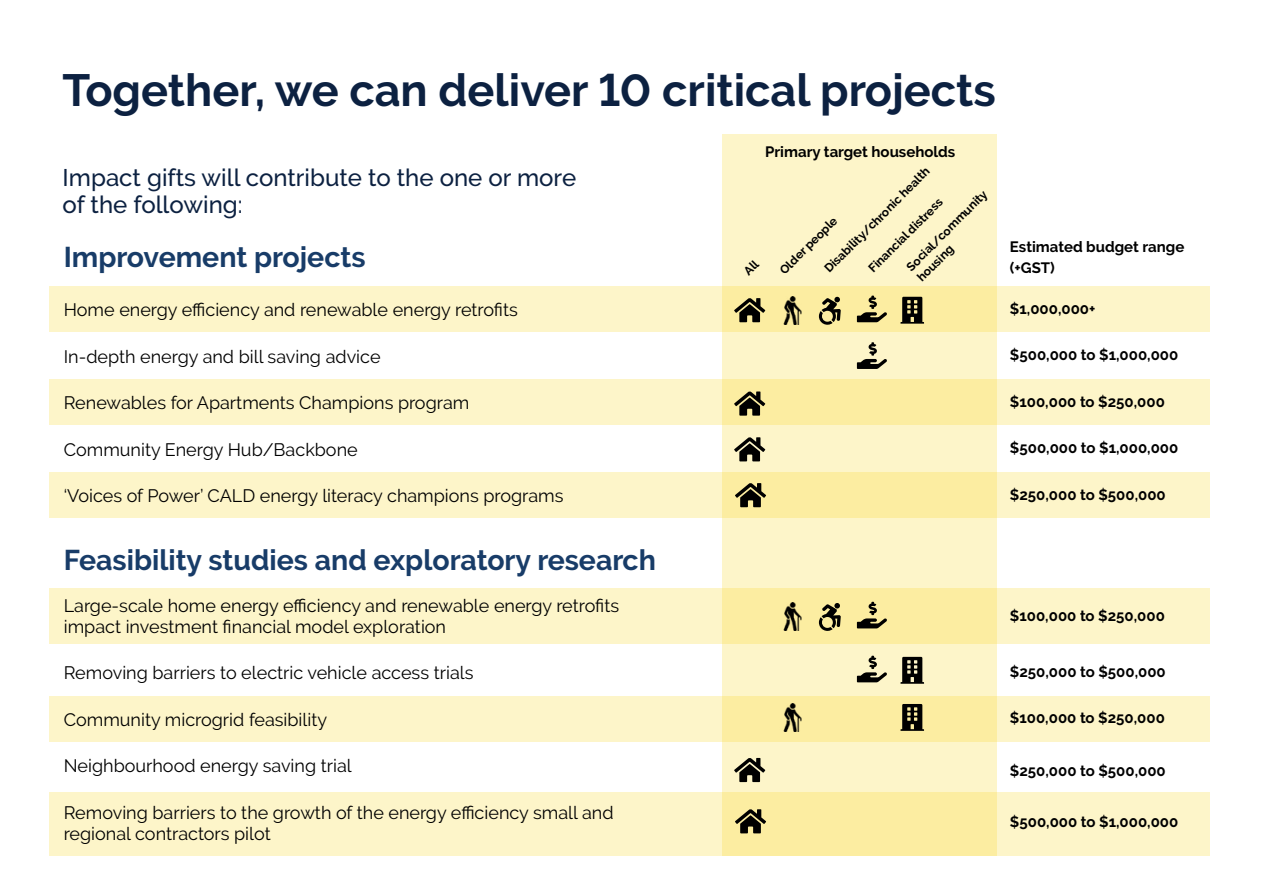
<style>
.page{position:relative;width:1263px;height:893px;background:#fff}
.page>*{position:absolute;margin:0;border:0;box-sizing:border-box;transform-origin:0 0}
.t1{font:700 45px "Raleway";color:#0c2141}
.t2{font:700 28.5px "Raleway";color:#183c68}
.t3{font:500 24px/27px "Raleway";color:#0c2141}
.t4{font:18px/21px "Raleway";color:#000}
.t5{font:700 15px/21px "Raleway";color:#000}
.t6{font:700 12px/26px "Raleway";color:#000}
</style>
<div class="page">
<div style="left:722px;top:135px;width:274px;height:721px;background:#fdf5c9"></div>
<svg style="left:49px;top:793px;width:1161px;height:63px;background:#fcf3bf"></svg>
<svg style="left:49px;top:696px;width:1161px;height:45px;background:#fcf3c0"></svg>
<svg style="left:49px;top:588px;width:1161px;height:56px;background:#fcf3c0"></svg>
<svg style="left:49px;top:473px;width:1161px;height:45px;background:#fcf3c0"></svg>
<svg style="left:49px;top:380px;width:1161px;height:45px;background:#fcf3c0"></svg>
<svg style="left:49px;top:286px;width:1161px;height:46px;background:#fcf3c1"></svg>
<img style="left:778px;top:297px;width:28px;height:28px">
<svg style="left:734px;top:298px;width:31px;height:24px"></svg>
<svg style="left:819px;top:297px;width:22px;height:28px"></svg>
<svg style="left:857px;top:296px;width:30px;height:26px"></svg>
<svg style="left:900px;top:297px;width:24px;height:27px"></svg>
<svg style="left:857px;top:342px;width:30px;height:27px"></svg>
<svg style="left:734px;top:391px;width:31px;height:25px"></svg>
<svg style="left:734px;top:437px;width:31px;height:24px"></svg>
<svg style="left:735px;top:483px;width:31px;height:24px"></svg>
<img style="left:778px;top:603px;width:28px;height:28px">
<svg style="left:819px;top:603px;width:22px;height:28px"></svg>
<svg style="left:857px;top:602px;width:30px;height:26px"></svg>
<svg style="left:857px;top:656px;width:30px;height:26px"></svg>
<svg style="left:900px;top:657px;width:24px;height:27px"></svg>
<img style="left:778px;top:704px;width:28px;height:28px">
<svg style="left:900px;top:704px;width:24px;height:27px"></svg>
<svg style="left:734px;top:758px;width:31px;height:24px"></svg>
<svg style="left:735px;top:809px;width:31px;height:24px"></svg>
<h1 class="t1" style="left:63px;top:65px;width:935px">Together, we can deliver 10 critical projects</h1>
<h3 class="t3" style="left:63px;top:164px;width:515px">Impact gifts will contribute to the one or more of the following:</h3>
<h2 class="t2" style="left:64px;top:241px;width:303px">Improvement projects</h2>
<p class="t4" style="left:64px;top:299px;width:455px">Home energy efficiency and renewable energy retrofits</p>
<p class="t4" style="left:64px;top:346px;width:318px">In-depth energy and bill saving advice</p>
<p class="t4" style="left:64px;top:392px;width:407px">Renewables for Apartments Champions program</p>
<p class="t4" style="left:64px;top:439px;width:295px">Community Energy Hub/Backbone</p>
<p class="t4" style="left:64px;top:485px;width:501px">‘Voices of Power’ CALD energy literacy champions programs</p>
<p class="t5" style="left:765px;top:141px;width:192px">Primary target households</p>
<p class="t6" style="left:817px;top:261px;width:145px;rotate:-45deg">Disability/chronic health</p>
<p class="t6" style="left:881px;top:241px;width:110px;text-indent:-28px;rotate:-45deg">Financial distress<br>Social/community</p>
<p class="t6" style="left:773px;top:263px;width:77px;rotate:-45deg">Older people</p>
<p class="t6" style="left:910px;top:270px;width:47px;rotate:-45deg">housing</p>
<p class="t5" style="left:1010px;top:237px;width:176px">Estimated budget range (+GST)</p>
<p class="t5" style="left:1010px;top:298px;width:87px">$1,000,000+</p>
<p class="t5" style="left:1010px;top:345px;width:170px">$500,000 to $1,000,000</p>
<p class="t5" style="left:1010px;top:391px;width:156px">$100,000 to $250,000</p>
<p class="t5" style="left:1010px;top:438px;width:170px">$500,000 to $1,000,000</p>
<p class="t5" style="left:1010px;top:484px;width:157px">$250,000 to $500,000</p>
<h2 class="t2" style="left:64px;top:544px;width:594px">Feasibility studies and exploratory research</h2>
<p class="t4" style="left:64px;top:595px;width:557px">Large-scale home energy efficiency and renewable energy retrofits impact investment financial model exploration</p>
<p class="t4" style="left:64px;top:662px;width:411px">Removing barriers to electric vehicle access trials</p>
<p class="t4" style="left:64px;top:709px;width:265px">Community microgrid feasibility</p>
<p class="t4" style="left:64px;top:755px;width:289px">Neighbourhood energy saving trial</p>
<p class="t4" style="left:64px;top:802px;width:551px">Removing barriers to the growth of the energy efficiency small and regional contractors pilot</p>
<p class="t5" style="left:1010px;top:605px;width:156px">$100,000 to $250,000</p>
<p class="t5" style="left:1010px;top:661px;width:157px">$250,000 to $500,000</p>
<p class="t5" style="left:1010px;top:707px;width:156px">$100,000 to $250,000</p>
<p class="t5" style="left:1010px;top:760px;width:157px">$250,000 to $500,000</p>
<p class="t5" style="left:1010px;top:812px;width:170px">$500,000 to $1,000,000</p>
</div>
